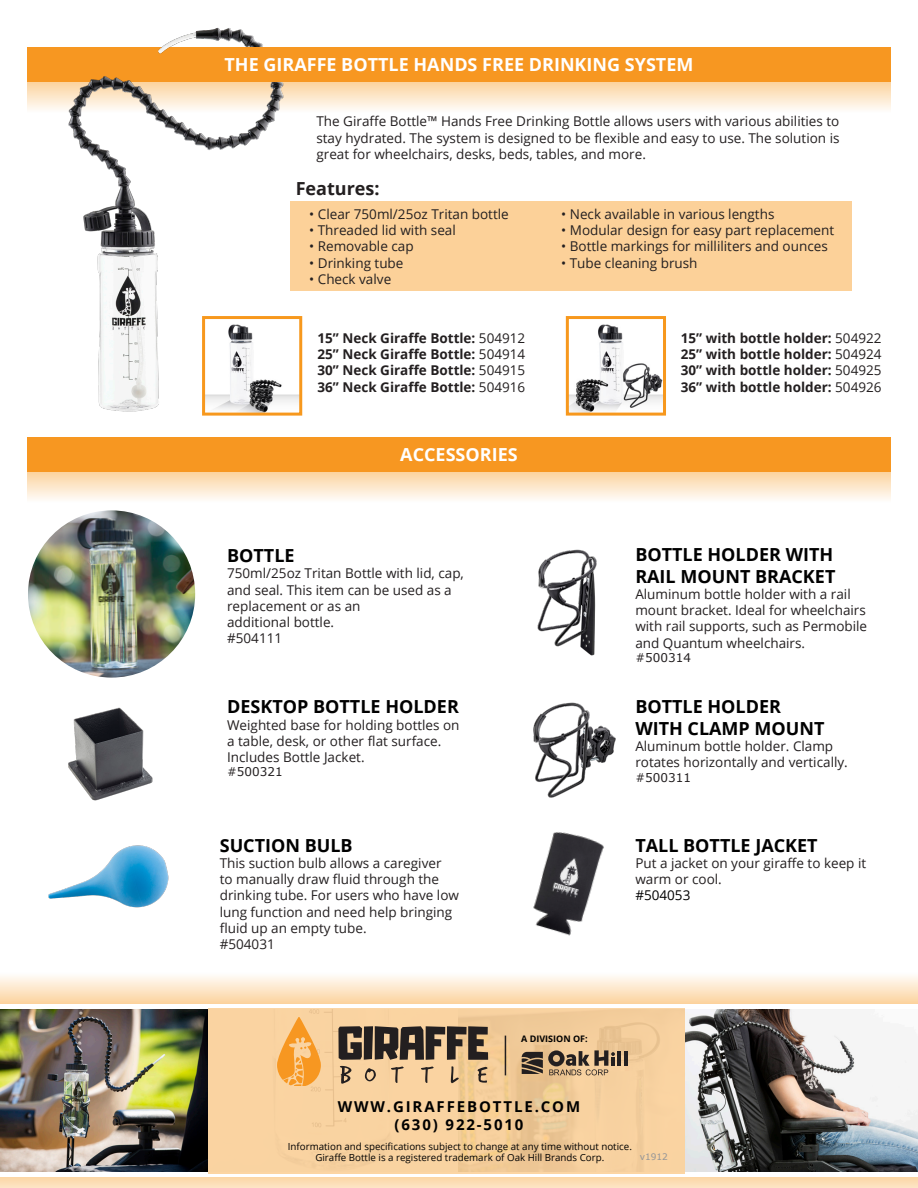
<style>
.page{position:relative;width:918px;height:1188px;background:#fff}
.page>*{position:absolute;margin:0;border:0;box-sizing:border-box;transform-origin:0 0}
.List_Subhead{font:700 18px "Open Sans";color:#000}
.t1{font:700 18px "Open Sans";color:#fff}
.Body_Header{font:700 18px "Open Sans";color:#231f20}
.List_Subhead-2{font:700 15px "Open Sans";letter-spacing:.125em;color:#000}
.Body_Copy{font:13.5px/16.2px "Open Sans";color:#231f20}
.Body_Copy-2{font:700 13.5px "Open Sans";color:#231f20}
.Body_List{font:13.5px "Open Sans";color:#231f20}
.List_Subhead-3{font:13.5px/16.2px "Open Sans";color:#231f20}
.List_Copy{font:13.5px "Open Sans";color:#000}
.Body_Copy-3{font:12px "Verdana";color:#231f20}
.List_Copy-2{font:9.75px "Open Sans";color:#000}
.List_Subhead-4{font:700 9px "Open Sans";color:#000}
.t2{font:9px "Verdana";color:#939598}
.s1{font-weight:400}
</style>
<div class="page">
<img style="left:537px;top:549px;width:60px;height:107px">
<svg style="left:0;top:1177px;width:918px;height:11px;fill:#fcddb5"></svg>
<div style="left:0;top:972px;width:918px;height:32px;background:linear-gradient(to bottom,#feffff,#fcd4a0)"></div>
<div style="left:27px;top:470px;width:864px;height:32px;background:linear-gradient(to bottom,#fcd199,#fefbf7)"></div>
<img style="left:0;top:1009px;width:208px;height:163px">
<img style="left:685px;top:1009px;width:233px;height:163px">
<img style="left:48px;top:845px;width:121px;height:63px">
<div style="left:290px;top:201px;width:562px;height:90px;background:#fcd199"></div>
<div style="left:27px;top:437px;width:864px;height:35px;background:#f79721"></div>
<div style="left:27px;top:80px;width:864px;height:32px;background:linear-gradient(to bottom,#fcd098,#fefbf7)"></div>
<img style="left:60px;top:28px;width:231px;height:384px">
<div style="left:27px;top:47px;width:864px;height:35px;background:#f79721"></div>
<img style="left:143px;top:27px;width:80px;height:27px">
<img style="left:90px;top:76px;width:41px;height:6px">
<img style="left:533px;top:832px;width:71px;height:104px">
<img style="left:533px;top:702px;width:83px;height:96px">
<img style="left:68px;top:707px;width:85px;height:94px">
<img style="left:28px;top:510px;width:167px;height:168px;border-radius:84px">
<svg style="left:208px;top:1008px;width:477px;height:166px;fill:#f9d2a1"></svg>
<svg style="left:338px;top:1026px;width:150px;height:34px"></svg>
<svg style="left:340px;top:1066px;width:147px;height:18px"></svg>
<svg style="left:277px;top:1018px;width:44px;height:67px"></svg>
<hr style="left:617px;top:1051px;width:4px;height:15px;background:#231f20">
<hr style="left:624px;top:1051px;width:4px;height:15px;background:#231f20">
<svg style="left:522px;top:1050px;width:93px;height:25px"></svg>
<hr style="left:505px;top:1036px;width:1px;height:39px;background:#231f20">
<svg style="left:565px;top:316px;width:101px;height:100px"></svg>
<svg style="left:201px;top:315px;width:102px;height:101px"></svg>
<p class="t1" style="left:225px;top:52px;width:470px">THE GIRAFFE BOTTLE HANDS FREE DRINKING SYSTEM</p>
<p class="Body_Copy" style="left:316px;top:113px;width:525px;text-align:justify">The Giraffe Bottle™ Hands Free Drinking Bottle allows users with various abilities to stay hydrated. The system is designed to be flexible and easy to use. The solution is great for wheelchairs, desks, beds, tables, and more.</p>
<p class="Body_Header" style="left:296px;top:175px;width:85px">Features:</p>
<p class="Body_List" style="left:309px;top:205px;width:201px">• Clear 750ml/25oz Tritan bottle</p>
<p class="Body_List" style="left:561px;top:205px;width:215px">• Neck available in various lengths</p>
<p class="Body_List" style="left:309px;top:221px;width:148px">• Threaded lid with seal</p>
<p class="Body_List" style="left:561px;top:221px;width:274px">• Modular design for easy part replacement</p>
<p class="Body_List" style="left:309px;top:237px;width:106px">• Removable cap</p>
<p class="Body_List" style="left:561px;top:237px;width:268px">• Bottle markings for milliliters and ounces</p>
<p class="Body_List" style="left:309px;top:253px;width:96px">• Drinking tube</p>
<p class="Body_List" style="left:561px;top:253px;width:138px">• Tube cleaning brush</p>
<p class="Body_List" style="left:309px;top:270px;width:84px">• Check valve</p>
<p class="Body_Copy-2" style="left:318px;top:329px;width:209px">15” Neck Giraffe Bottle: <span class="s1">504912</span></p>
<p class="Body_Copy-2" style="left:681px;top:329px;width:202px">15” with bottle holder: <span class="s1">504922</span></p>
<p class="Body_Copy-2" style="left:318px;top:345px;width:209px">25” Neck Giraffe Bottle: <span class="s1">504914</span></p>
<p class="Body_Copy-2" style="left:681px;top:345px;width:202px">25” with bottle holder: <span class="s1">504924</span></p>
<p class="Body_Copy-2" style="left:318px;top:361px;width:209px">30” Neck Giraffe Bottle: <span class="s1">504915</span></p>
<p class="Body_Copy-2" style="left:681px;top:361px;width:202px">30” with bottle holder: <span class="s1">504925</span></p>
<p class="Body_Copy-2" style="left:318px;top:377px;width:209px">36” Neck Giraffe Bottle: <span class="s1">504916</span></p>
<p class="Body_Copy-2" style="left:681px;top:377px;width:202px">36” with bottle holder: <span class="s1">504926</span></p>
<p class="t1" style="left:400px;top:442px;width:119px">ACCESSORIES</p>
<p class="List_Subhead" style="left:227px;top:543px;width:69px">BOTTLE</p>
<p class="Body_Copy" style="left:227px;top:565px;width:238px">750ml/25oz Tritan Bottle with lid, cap, and seal. This item can be used as a replacement or as an</p>
<p class="Body_Copy" style="left:227px;top:614px;width:109px">additional bottle.</p>
<p class="Body_Copy" style="left:227px;top:630px;width:57px">#504111</p>
<p class="List_Subhead" style="left:227px;top:694px;width:233px">DESKTOP BOTTLE HOLDER</p>
<p class="Body_Copy" style="left:227px;top:716px;width:234px">Weighted base for holding bottles on a table, desk, or other flat surface.<br>Includes Bottle Jacket.</p>
<p class="Body_Copy-3" style="left:227px;top:764px;width:57px">#500321</p>
<p class="List_Subhead" style="left:220px;top:833px;width:134px">SUCTION BULB</p>
<p class="Body_Copy" style="left:220px;top:855px;width:241px">This suction bulb allows a caregiver<br>to manually draw fluid through the drinking tube. For users who have low lung function and need help bringing fluid up an empty tube.</p>
<p class="Body_Copy" style="left:220px;top:936px;width:57px">#504031</p>
<p class="List_Subhead-4" style="left:521px;top:1032px;width:68px">A DIVISION OF:</p>
<p class="List_Subhead-2" style="left:338px;top:1096px;width:244px">WWW.GIRAFFEBOTTLE.COM</p>
<p class="List_Subhead-2" style="left:395px;top:1114px;width:130px">(630) 922-5010</p>
<p class="List_Subhead" style="left:635px;top:542px;width:199px">BOTTLE HOLDER WITH</p>
<p class="List_Subhead" style="left:635px;top:564px;width:202px">RAIL MOUNT BRACKET</p>
<p class="List_Subhead-3" style="left:635px;top:586px;width:233px">Aluminum bottle holder with a rail mount bracket. Ideal for wheelchairs with rail supports, such as Permobile and Quantum wheelchairs.</p>
<p class="Body_Copy-3" style="left:635px;top:649px;width:57px">#500314</p>
<p class="List_Subhead" style="left:635px;top:694px;width:147px">BOTTLE HOLDER</p>
<p class="List_Subhead" style="left:635px;top:716px;width:191px">WITH CLAMP MOUNT</p>
<p class="Body_Copy" style="left:635px;top:738px;width:214px">Aluminum bottle holder. Clamp rotates horizontally and vertically.</p>
<p class="Body_Copy-3" style="left:635px;top:769px;width:57px">#500311</p>
<p class="List_Subhead" style="left:635px;top:833px;width:184px">TALL BOTTLE JACKET</p>
<p class="Body_Copy" style="left:635px;top:855px;width:232px">Put a jacket on your giraffe to keep it warm or cool.</p>
<p class="List_Copy" style="left:635px;top:886px;width:57px">#504053</p>
<p class="List_Copy-2" style="left:288px;top:1139px;width:346px">Information and specifications subject to change at any time without notice.</p>
<p class="List_Copy-2" style="left:315px;top:1151px;width:290px">Giraffe Bottle is a registered trademark of Oak Hill Brands Corp.</p>
<p class="t2" style="left:640px;top:1151px;width:30px">v1912</p>
</div>
